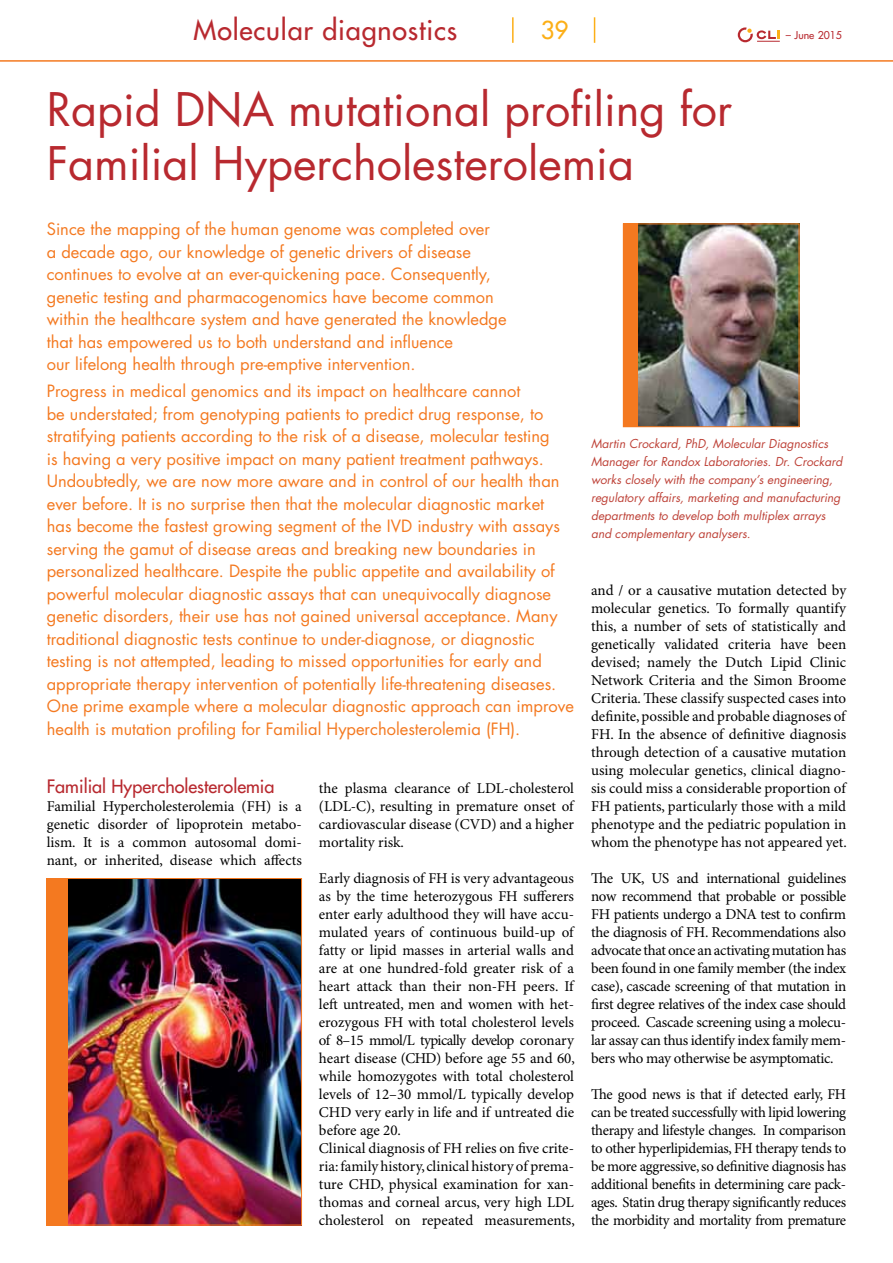
<style>
.page{position:relative;width:893px;height:1263px;background:#fff}
.page>*{position:absolute;margin:0;border:0;box-sizing:border-box;transform-origin:0 0}
.t1{font:45px/54px "Futura";color:#b8292f}
.t2{font:27px "Futura";letter-spacing:.03em;color:#b8292f}
.t3{font:24px "Futura";color:#fcaf17}
.t4{font:18px "Futura";color:#b8292f}
.t5{font:16.5px/22.5px "Futura";color:#f47920}
.t6{font:15px/18px "Minion Pro";letter-spacing:-.005em;color:#000;text-align:justify}
.t7{font:italic 12px/18px "Futura";color:#be4238}
.t8{font:10.5px "Futura";color:#b8292f}
</style>
<div class="page">
<svg style="left:738px;top:27px;width:42px;height:15px"></svg>
<hr style="left:0;top:60px;width:893px;height:2px;background:#f47920">
<hr style="left:512px;top:17px;width:2px;height:26px;background:#fcaf17">
<svg style="left:594px;top:17px;width:1px;height:26px"></svg>
<img style="left:68px;top:880px;width:232px;height:343px">
<div style="left:47px;top:878px;width:21px;height:347px;background:#f47920"></div>
<img style="left:638px;top:225px;width:159px;height:200px">
<div style="left:623px;top:223px;width:176px;height:204px;border:1px solid #f47920"></div>
<div style="left:623px;top:223px;width:15px;height:204px;background:#f47920"></div>
<h2 class="t2" style="left:194px;top:13px;width:265px">Molecular diagnostics</h2>
<h3 class="t3" style="left:541px;top:15px;width:29px">39</h3>
<p class="t8" style="left:786px;top:28px;width:57px">– June 2015</p>
<h1 class="t1" style="left:47px;top:83px;width:687px">Rapid DNA mutational profiling for<br>Familial Hypercholesterolemia</h1>
<p class="t5" style="left:47px;top:218px;width:461px">Since the mapping of the human genome was completed over<br>a decade ago, our knowledge of genetic drivers of disease continues to evolve at an ever-quickening pace. Consequently, genetic testing and pharmacogenomics have become common within the healthcare system and have generated the knowledge that has empowered us to both understand and influence<br>our lifelong health through pre-emptive intervention.</p>
<p class="t5" style="left:47px;top:380px;width:529px">Progress in medical genomics and its impact on healthcare cannot<br>be understated; from genotyping patients to predict drug response, to stratifying patients according to the risk of a disease, molecular testing<br>is having a very positive impact on many patient treatment pathways.<br>Undoubtedly, we are now more aware and in control of our health than ever before. It is no surprise then that the molecular diagnostic market<br>has become the fastest growing segment of the IVD industry with assays serving the gamut of disease areas and breaking new boundaries in personalized healthcare. Despite the public appetite and availability of powerful molecular diagnostic assays that can unequivocally diagnose genetic disorders, their use has not gained universal acceptance. Many traditional diagnostic tests continue to under-diagnose, or diagnostic testing is not attempted, leading to missed opportunities for early and appropriate therapy intervention of potentially life-threatening diseases.<br>One prime example where a molecular diagnostic approach can improve health is mutation profiling for Familial Hypercholesterolemia (FH).</p>
<p class="t7" style="left:591px;top:435px;width:253px">Martin Crockard, PhD, Molecular Diagnostics Manager for Randox Laboratories. Dr. Crockard works closely with the company’s engineering, regulatory affairs, marketing and manufacturing departments to develop both multiplex arrays and complementary analysers.</p>
<p class="t6" style="left:591px;top:582px;width:257px">and / or a causative mutation detected by molecular genetics. To formally quantify this, a number of sets of statistically and genetically validated criteria have been devised; namely the Dutch Lipid Clinic Network Criteria and the Simon Broome Criteria. These classify suspected cases into definite, possible and probable diagnoses of FH. In the absence of definitive diagnosis through detection of a causative mutation using molecular genetics, clinical diagno&shy;sis could miss a considerable proportion of FH patients, particularly those with a mild phenotype and the pediatric population in whom the phenotype has not appeared yet.</p>
<p class="t6" style="left:591px;top:870px;width:257px">The UK, US and international guidelines now recommend that probable or possible FH patients undergo a DNA test to confirm the diagnosis of FH. Recommendations also advocate that once an activating mutation has been found in one family member (the index case), cascade screening of that mutation in first degree relatives of the index case should proceed. Cascade screening using a molecu&shy;lar assay can thus identify index family mem&shy;bers who may otherwise be asymptomatic.</p>
<p class="t6" style="left:591px;top:1086px;width:257px">The good news is that if detected early, FH can be treated successfully with lipid lowering therapy and lifestyle changes. In comparison to other hyperlipidemias, FH therapy tends to be more aggressive, so definitive diagnosis has additional benefits in determining care pack&shy;ages. Statin drug therapy significantly reduces the morbidity and mortality from premature</p>
<p class="t4" style="left:47px;top:775px;width:229px">Familial Hypercholesterolemia</p>
<p class="t6" style="left:47px;top:798px;width:257px">Familial Hypercholesterolemia (FH) is a genetic disorder of lipoprotein metabo&shy;lism. It is a common autosomal domi&shy;nant, or inherited, disease which affects</p>
<p class="t6" style="left:319px;top:780px;width:257px">the plasma clearance of LDL-cholesterol (LDL-C), resulting in premature onset of cardiovascular disease (CVD) and a higher mortality risk.</p>
<p class="t6" style="left:319px;top:870px;width:257px;text-align:left">Early diagnosis of FH is very advantageous as by the time heterozygous FH sufferers enter early adulthood they will have accu&shy;mulated years of continuous build-up of fatty or lipid masses in arterial walls and are at one hundred-fold greater risk of a heart attack than their non-FH peers. If left untreated, men and women with het&shy;erozygous FH with total cholesterol levels of 8–15 mmol/L typically develop coronary heart disease (CHD) before age 55 and 60, while homozygotes with total cholesterol levels of 12–30 mmol/L typically develop CHD very early in life and if untreated die before age 20.<br>Clinical diagnosis of FH relies on five crite&shy;ria: family history, clinical history of prema&shy;ture CHD, physical examination for xan&shy;thomas and corneal arcus, very high LDL cholesterol on repeated measurements,</p>
</div>
